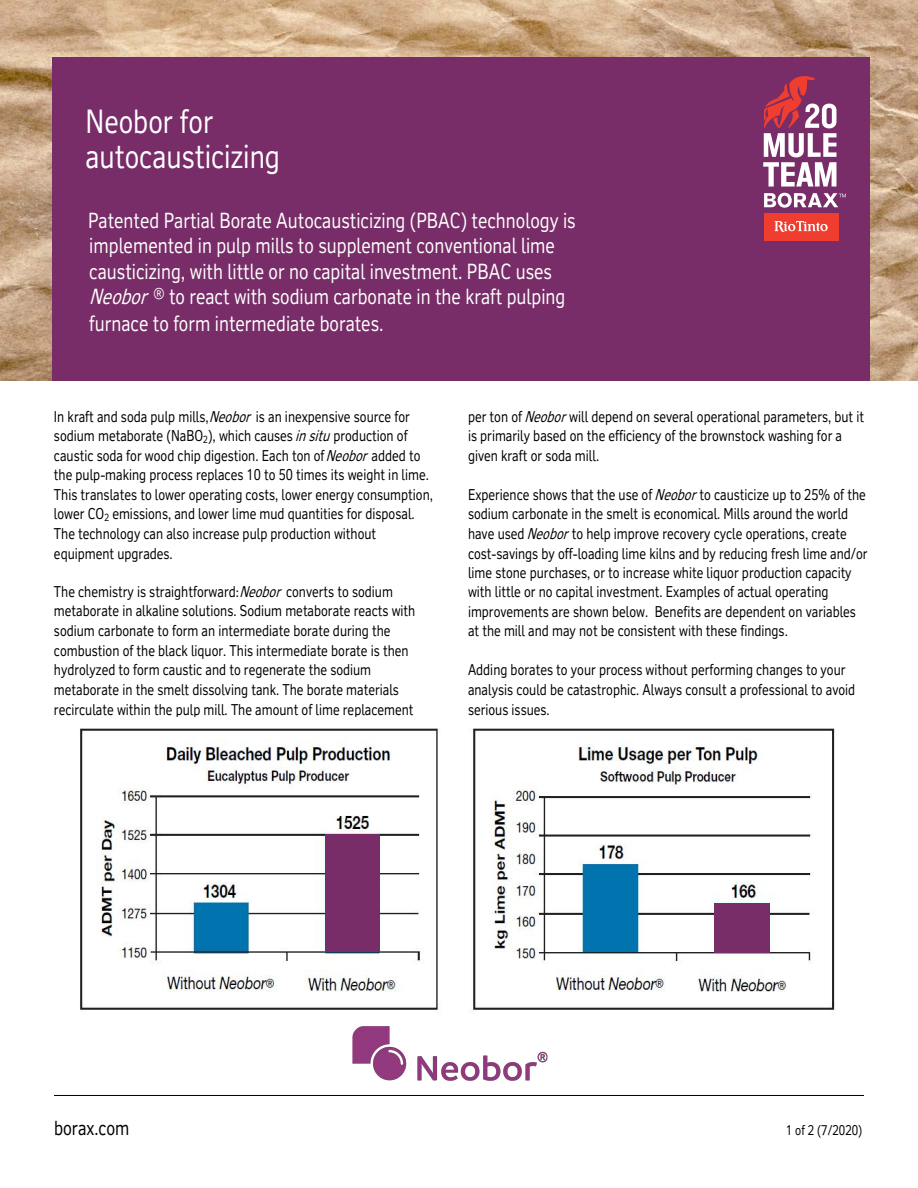
<style>
.page{position:relative;width:918px;height:1188px;background:#fff}
.page>*{position:absolute;margin:0;border:0;box-sizing:border-box;transform-origin:0 0}
.t1{font:32.25px/34.8px "RT Vickerman";color:#fff;scale:.85 1}
.t2{font:21px/25.8px "RT Vickerman";color:#fff;scale:.85 1}
.t3{font:19.5px "RT Vickerman";color:#000;scale:.85 1}
.t4{font:15px/19.5px "RT Vickerman";color:#000;scale:.85 1}
.t5{font:13.5px "RT Vickerman";color:#000;scale:.85 1}
.s1{font-style:italic}
</style>
<div class="page">
<img style="left:352px;top:1026px;width:196px;height:55px">
<img style="left:0;top:0;width:918px;height:381px">
<hr style="left:54px;top:1095px;width:810px;height:1px;background:#000">
<div style="left:53px;top:58px;width:816px;height:323px;background:#782d68"></div>
<svg style="left:763px;top:72px;width:73px;height:115px"></svg>
<svg style="left:764px;top:193px;width:82px;height:15px"></svg>
<div style="left:764px;top:213px;width:75px;height:27px;background:#ef3e2f"></div>
<svg style="left:775px;top:221px;width:53px;height:11px"></svg>
<img style="left:80px;top:728px;width:755px;height:284px">
<div style="left:714px;top:903px;width:55px;height:49px;background:#782d68"></div>
<div style="left:325px;top:834px;width:55px;height:118px;background:#782d68"></div>
<h1 class="t1" style="left:85px;top:104px;width:231px">Neobor for autocausticizing</h1>
<p class="t2" style="left:88px;top:207px;width:575px">Patented Partial Borate Autocausticizing (PBAC) technology is implemented in pulp mills to supplement conventional lime causticizing, with little or no capital investment. PBAC uses <span class="s1">Neobor</span><sup>®</sup> to react with sodium carbonate in the kraft pulping furnace to form intermediate borates.</p>
<p class="t4" style="left:54px;top:406px;width:447px">In kraft and soda pulp mills, <span class="s1">Neobor</span>is an inexpensive source for sodium metaborate (NaBO<sub>2</sub>), which causes <span class="s1">insitu</span>production of caustic soda for wood chip digestion. Each ton of <span class="s1">Neobor</span>added to the pulp-making process replaces 10 to 50 times its weight in lime.<br>This translates to lower operating costs, lower energy consumption, lower CO<sub>2</sub> emissions, and lower lime mud quantities for disposal.<br>The technology can also increase pulp production without equipment upgrades.</p>
<p class="t4" style="left:54px;top:581px;width:427px">The chemistry is straightforward:<span class="s1">Neobor</span>converts to sodium metaborate in alkaline solutions. Sodium metaborate reacts with sodium carbonate to form an intermediate borate during the combustion of the black liquor. This intermediate borate is then hydrolyzed to form caustic and to regenerate the sodium metaborate in the smelt dissolving tank. The borate materials recirculate within the pulp mill. The amount of lime replacement</p>
<p class="t4" style="left:468px;top:407px;width:468px">per ton of <span class="s1">Neobor</span>will depend on several operational parameters, but it is primarily based on the efficiency of the brownstock washing for a given kraft or soda mill.</p>
<p class="t4" style="left:468px;top:485px;width:472px">Experience shows that the use of <span class="s1">Neobor</span>to causticize up to 25% of the sodium carbonate in the smelt is economical. Mills around the world have used <span class="s1">Neobor</span>to help improve recovery cycle operations, create cost-savings by off-loading lime kilns and by reducing fresh lime and/or lime stone purchases, or to increase white liquor production capacity with little or no capital investment. Examples of actual operating improvements are shown below. Benefits are dependent on variables at the mill and may not be consistent with these findings.</p>
<p class="t4" style="left:468px;top:660px;width:457px">Adding borates to your process without performing changes to your analysis could be catastrophic. Always consult a professional to avoid serious issues.</p>
<h3 class="t3" style="left:54px;top:1116px;width:90px">borax.com</h3>
<p class="t5" style="left:786px;top:1122px;width:91px">1 of 2 (7/2020)</p>
</div>
